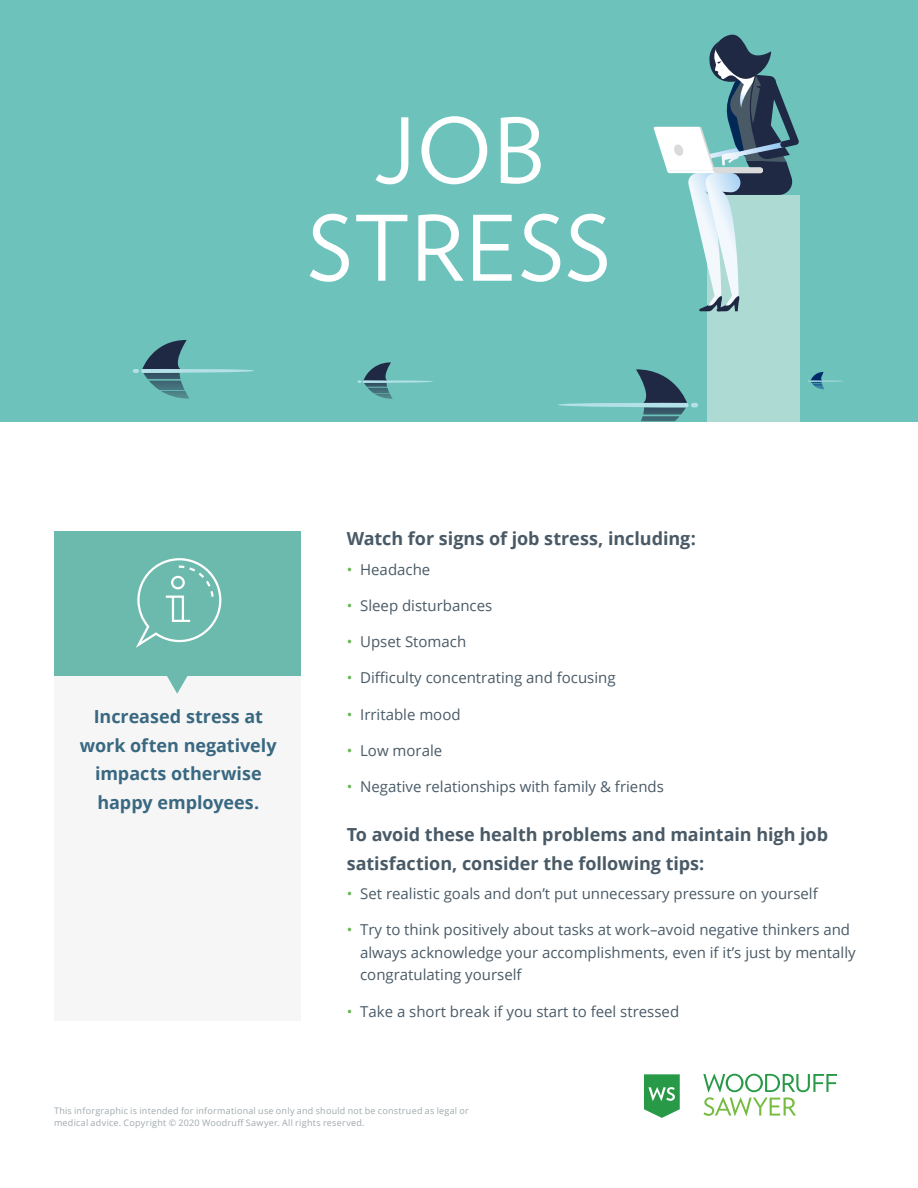
<style>
.page{position:relative;width:918px;height:1188px;background:#fff}
.page>*{position:absolute;margin:0;border:0;box-sizing:border-box;transform-origin:0 0}
.t1{font:90px/97.5px "Verlag";letter-spacing:.015em;color:#fff;text-align:center}
.t2{font:700 18px/28.5px "Open Sans";letter-spacing:-.005em;color:#495a66}
.t3{font:700 18px/28.5px "Open Sans";color:#396881;text-align:center}
.t4{font:15px/22.5px "Open Sans";color:#495a66}
.t5{font:9px/12px "Open Sans";letter-spacing:.025em;color:#a0a9ad}
.s1{color:#6cb657}
</style>
<div class="page">
<svg style="left:703px;top:1074px;width:134px;height:42px"></svg>
<svg style="left:644px;top:1074px;width:36px;height:44px"></svg>
<div style="left:54px;top:653px;width:246px;height:368px;background:#f6f6f6"></div>
<div style="left:54px;top:532px;width:246px;height:144px;background:#6bbaad"></div>
<svg style="left:167px;top:676px;width:21px;height:18px"></svg>
<svg style="left:136px;top:558px;width:86px;height:90px"></svg>
<div style="left:0;top:0;width:918px;height:421px;background:#6dc3bb"></div>
<svg style="left:357px;top:362px;width:76px;height:37px"></svg>
<hr style="left:810px;top:380px;width:34px;height:2px;background:#b4e0e9">
<svg style="left:808px;top:372px;width:17px;height:17px"></svg>
<div style="left:707px;top:195px;width:93px;height:226px;background:#addbd4"></div>
<svg style="left:558px;top:369px;width:140px;height:52px"></svg>
<svg style="left:133px;top:340px;width:121px;height:59px"></svg>
<svg style="left:653px;top:34px;width:146px;height:277px"></svg>
<h1 class="t1" style="left:307px;top:98px;width:305px">JOB<br>STRESS</h1>
<p class="t3" style="left:80px;top:702px;width:198px">Increased stress at work often negatively impacts otherwise happy employees.</p>
<p class="t2" style="left:347px;top:524px;width:351px">Watch for signs of job stress, including:</p>
<p class="t4" style="left:347px;top:558px;width:85px"><span class="s1">•</span> Headache</p>
<p class="t4" style="left:347px;top:594px;width:147px"><span class="s1">•</span> Sleep disturbances</p>
<p class="t4" style="left:347px;top:630px;width:121px"><span class="s1">•</span> Upset Stomach</p>
<p class="t4" style="left:347px;top:666px;width:270px"><span class="s1">•</span> Difficulty concentrating and focusing</p>
<p class="t4" style="left:347px;top:703px;width:115px"><span class="s1">•</span> Irritable mood</p>
<p class="t4" style="left:347px;top:739px;width:97px"><span class="s1">•</span> Low morale</p>
<p class="t4" style="left:347px;top:775px;width:319px"><span class="s1">•</span> Negative relationships with family &amp; friends</p>
<p class="t2" style="left:347px;top:820px;width:483px">To avoid these health problems and maintain high job satisfaction, consider the following tips:</p>
<p class="t4" style="left:347px;top:882px;width:473px"><span class="s1">•</span> Set realistic goals and don’t put unnecessary pressure on yourself</p>
<p class="t4" style="left:360px;top:918px;width:497px;text-indent:-14px"><span class="s1">•</span> Try to think positively about tasks at work–avoid negative thinkers and always acknowledge your accomplishments, even if it’s just by mentally congratulating yourself</p>
<p class="t4" style="left:347px;top:999px;width:334px"><span class="s1">•</span> Take a short break if you start to feel stressed</p>
<p class="t5" style="left:54px;top:1105px;width:416px">This inforgraphic is intended for informational use only and should not be construed as legal or medical advice. Copyright © 2020 Woodruff Sawyer. All rights reserved.</p>
</div>
